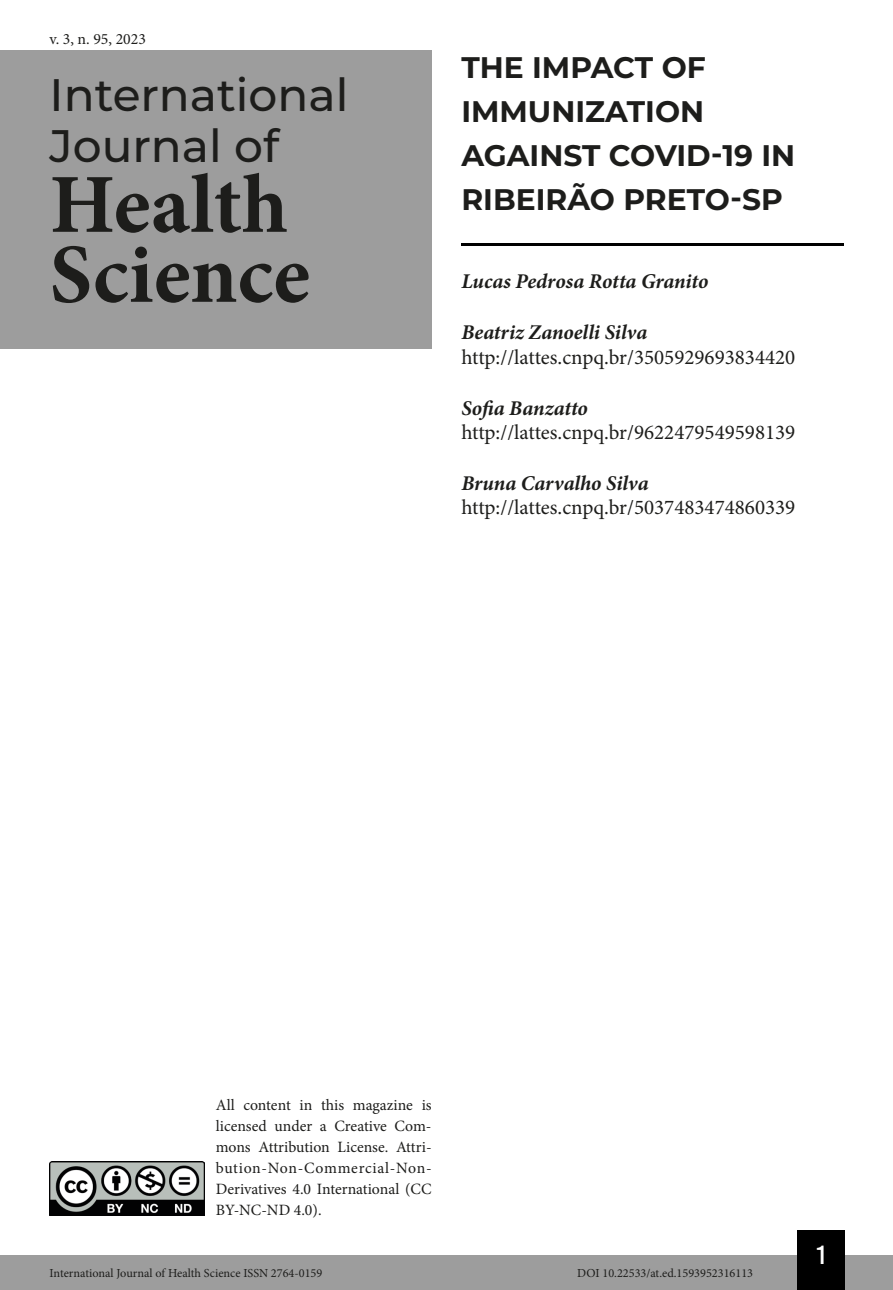
<style>
.page{position:relative;width:893px;height:1290px;background:#fff}
.page>*{position:absolute;margin:0;border:0;box-sizing:border-box;transform-origin:0 0}
.t1{font:700 84px/70px "Minion Pro";color:#1d1d1b}
.t2{font:500 45.5px/50.8px "Montserrat";color:#1d1d1b}
.t3{font:700 29.75px/43.8px "Montserrat";color:#1d1d1b}
.t4{font:26.25px "Bebas Kai";color:#fff}
.t5{font:21px "Minion Pro";color:#1d1d1b}
.t6{font:italic 700 21px "Minion Pro";letter-spacing:-.005em;color:#1d1d1b}
.t7{font:15.75px/21px "Minion Pro";color:#1d1d1b;text-align:justify}
.t8{font:12.25px "Minion Pro";color:#1d1d1b}
</style>
<div class="page">
<div style="left:0;top:1255px;width:893px;height:35px;background:#9d9d9d"></div>
<div style="left:797px;top:1230px;width:48px;height:60px;background:#000"></div>
<img style="left:50px;top:1161px;width:154px;height:54px">
<div style="left:0;top:50px;width:432px;height:298px;background:#9d9d9d"></div>
<hr style="left:461px;top:243px;width:382px;height:3px;background:#000">
<p class="t7" style="left:50px;top:28px;width:98px">v. 3, n. 95, 2023</p>
<h2 class="t2" style="left:50px;top:68px;width:300px">International<br>Journal of</h2>
<h1 class="t1" style="left:50px;top:169px;width:262px">Health<br>Science</h1>
<h3 class="t3" style="left:461px;top:44px;width:335px">THE IMPACT OF<br>IMMUNIZATION<br>AGAINST COVID-19 IN<br>RIBEIRÃO PRETO-SP</h3>
<h3 class="t6" style="left:461px;top:267px;width:248px">Lucas Pedrosa Rotta Granito</h3>
<h3 class="t6" style="left:461px;top:317px;width:187px">Beatriz Zanoelli Silva</h3>
<h3 class="t5" style="left:461px;top:343px;width:335px">http://lattes.cnpq.br/3505929693834420</h3>
<h3 class="t6" style="left:461px;top:393px;width:128px">Sofia Banzatto</h3>
<h3 class="t5" style="left:461px;top:418px;width:335px">http://lattes.cnpq.br/9622479549598139</h3>
<h3 class="t6" style="left:461px;top:468px;width:189px">Bruna Carvalho Silva</h3>
<h3 class="t5" style="left:461px;top:493px;width:335px">http://lattes.cnpq.br/5037483474860339</h3>
<p class="t7" style="left:216px;top:1095px;width:217px">All content in this magazine is licensed under a Creative Com&shy;mons Attribution License. Attri&shy;bution-Non-Commercial-Non-Derivatives 4.0 International (CC BY-NC-ND 4.0).</p>
<p class="t8" style="left:50px;top:1265px;width:274px">International Journal of Health Science ISSN 2764-0159</p>
<p class="t8" style="left:577px;top:1265px;width:177px">DOI 10.22533/at.ed.1593952316113</p>
<h3 class="t4" style="left:817px;top:1241px;width:10px">1</h3>
</div>
